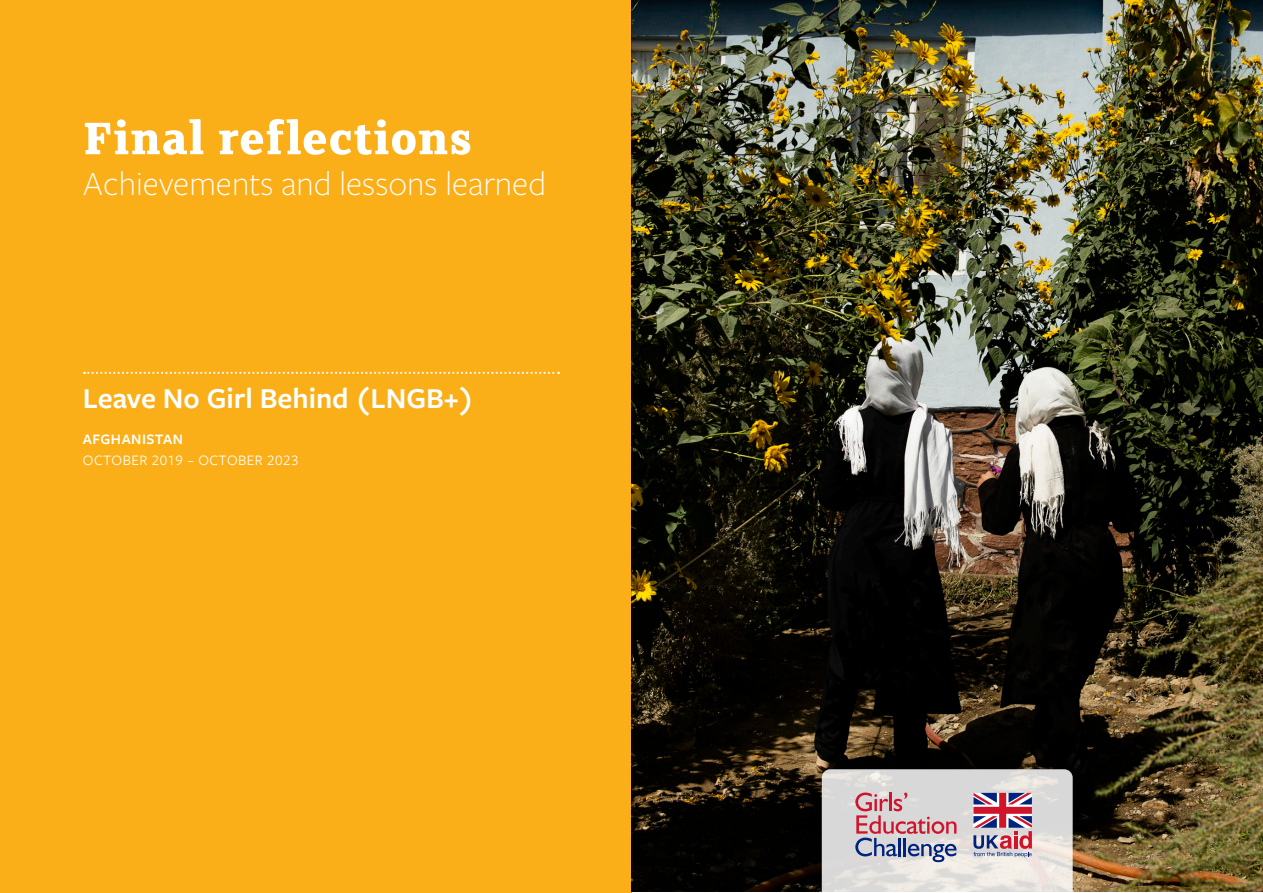
<style>
.page{position:relative;width:1263px;height:893px;background:#fff}
.page>*{position:absolute;margin:0;border:0;box-sizing:border-box;transform-origin:0 0}
.TITLE_front_page{font:700 51px "FS Clerkenwell";letter-spacing:.01em;color:#fff}
.Sub_head_front_page{font:300 35.1px "Freight Sans Pro";color:#fff}
.Project_title{font:600 30px "Freight Sans Pro";color:#fff}
.t1{font:15px/21px "Freight Sans Pro";letter-spacing:.03em;color:#fff}
.s1{font-weight:600}
</style>
<div class="page">
<img style="left:631px;top:0;width:632px;height:891px">
<div style="left:0;top:0;width:631px;height:893px;background:#faaf18"></div>
<svg style="left:84px;top:372px;width:475px;height:2px"></svg>
<svg style="left:822px;top:769px;width:251px;height:123px;background:#d4c7cb"></svg>
<p class="TITLE_front_page" style="left:83px;top:114px;width:390px">Final reflections</p>
<p class="Sub_head_front_page" style="left:83px;top:160px;width:465px">Achievements and lessons learned</p>
<p class="Project_title" style="left:83px;top:378px;width:392px">Leave No Girl Behind (LNGB+)</p>
<p class="t1" style="left:83px;top:428px;width:217px"><span class="s1">AFGHANISTAN<br></span>OCTOBER 2019 – OCTOBER 2023</p>
</div>
